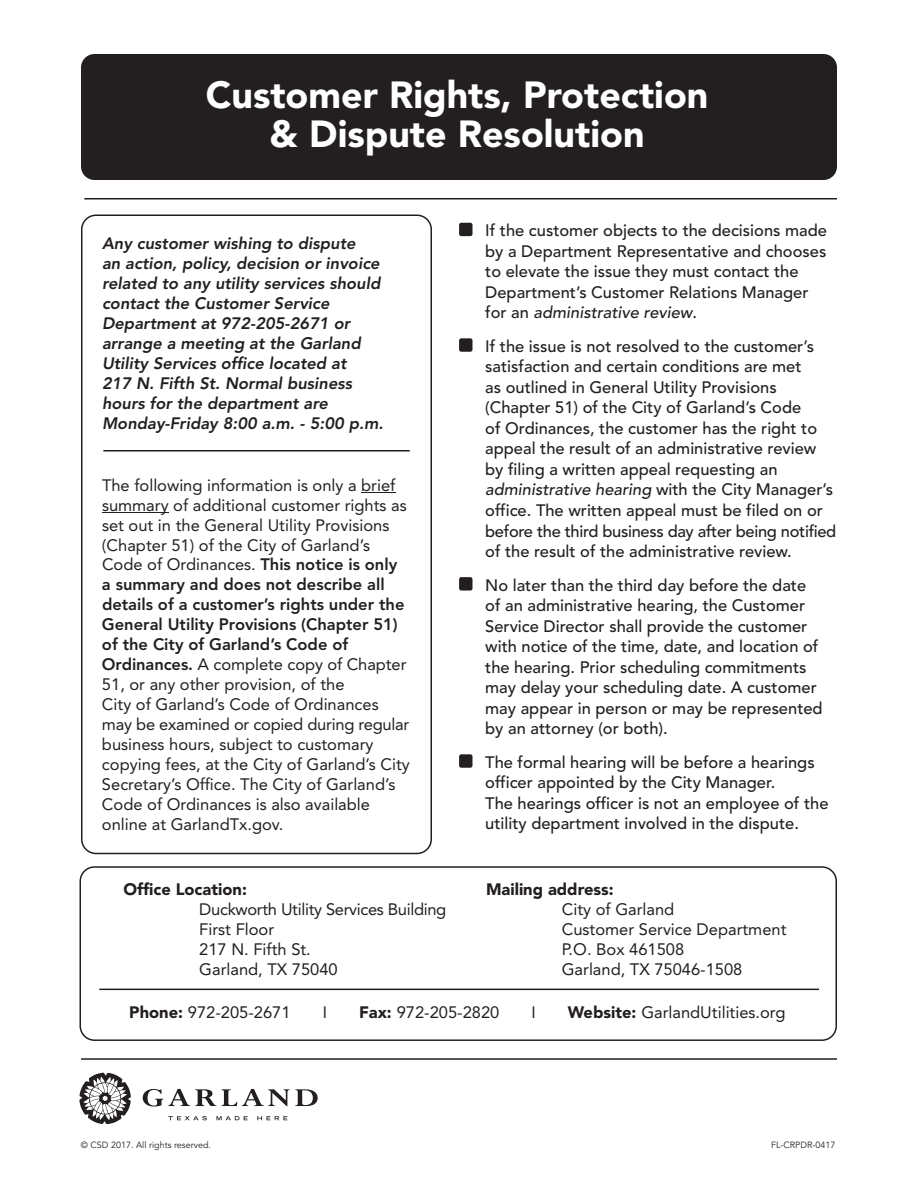
<style>
.page{position:relative;width:918px;height:1188px;background:#fff}
.page>*{position:absolute;margin:0;border:0;box-sizing:border-box;transform-origin:0 0}
.t1{font:900 37.5px/39px "Avenir";color:#fff;text-align:center}
.t2{font:500 16.5px/20.5px "Avenir";color:#231f20}
.t3{font:16.5px/20px "Avenir";color:#231f20}
.t4{font:italic 800 16.5px/20px "Avenir";color:#231f20}
.t5{font:16.5px/19.8px "Avenir";letter-spacing:-.02em;color:#231f20}
.t6{font:900 16.5px "Avenir";color:#231f20}
.t7{font:9px "Avenir";color:#231f20}
.s1{font-weight:800}
.s2{font-style:italic}
.s3{font-weight:900}
</style>
<div class="page">
<svg style="left:80px;top:866px;width:757px;height:175px"></svg>
<svg style="left:81px;top:214px;width:351px;height:640px"></svg>
<div style="left:81px;top:54px;width:756px;height:126px;background:#231f20;border-radius:14px"></div>
<hr style="left:361px;top:492px;width:34px;height:1px;background:#231f20">
<hr style="left:102px;top:512px;width:67px;height:1px;background:#231f20">
<div style="left:459px;top:338px;width:13px;height:14px;background:#231f20;border-radius:2px"></div>
<div style="left:459px;top:577px;width:13px;height:14px;background:#231f20;border-radius:2px"></div>
<div style="left:459px;top:223px;width:13px;height:13px;background:#231f20;border-radius:2px"></div>
<div style="left:459px;top:754px;width:13px;height:14px;background:#231f20;border-radius:2px"></div>
<hr style="left:84px;top:198px;width:753px;height:2px;background:#231f20">
<hr style="left:81px;top:1058px;width:756px;height:2px;background:#231f20">
<hr style="left:99px;top:989px;width:720px;height:1px;background:#231f20">
<hr style="left:103px;top:450px;width:307px;height:2px;background:#231f20">
<svg style="left:79px;top:1073px;width:52px;height:51px"></svg>
<svg style="left:143px;top:1089px;width:175px;height:17px"></svg>
<svg style="left:168px;top:1116px;width:39px;height:4px"></svg>
<svg style="left:217px;top:1116px;width:31px;height:4px"></svg>
<svg style="left:257px;top:1116px;width:31px;height:4px"></svg>
<h1 class="t1" style="left:206px;top:78px;width:504px">Customer Rights, Protection &amp; Dispute Resolution</h1>
<p class="t4" style="left:102px;top:235px;width:283px">Any customer wishing to dispute<br>an action, policy, decision or invoice related to any utility services should contact the Customer Service Department at 972-205-2671 or arrange a meeting at the Garland Utility Services office located at<br>217 N. Fifth St. Normal business hours for the department are Monday-Friday 8:00 a.m. - 5:00 p.m.</p>
<p class="t3" style="left:102px;top:476px;width:309px">The following information is only a brief summary of additional customer rights as set out in the General Utility Provisions (Chapter 51) of the City of Garland’s Code of Ordinances. <span class="s1">This notice is only a summary and does not describe all details of a customer’s rights under the General Utility Provisions (Chapter 51) of the City of Garland’s Code of Ordinances.</span> A complete copy of Chapter 51, or any other provision, of the<br>City of Garland’s Code of Ordinances may be examined or copied during regular business hours, subject to customary copying fees, at the City of Garland’s City Secretary’s Office. The City of Garland’s Code of Ordinances is also available online at GarlandTx.gov.</p>
<p class="t6" style="left:123px;top:883px;width:125px">Office Location:</p>
<p class="t5" style="left:199px;top:901px;width:249px">Duckworth Utility Services Building<br>First Floor<br>217 N. Fifth St.<br>Garland, TX 75040</p>
<p class="t2" style="left:485px;top:222px;width:343px">If the customer objects to the decisions made by a Department Representative and chooses to elevate the issue they must contact the Department’s Customer Relations Manager for an <span class="s2">administrative review</span>.</p>
<p class="t2" style="left:485px;top:337px;width:353px">If the issue is not resolved to the customer’s satisfaction and certain conditions are met<br>as outlined in General Utility Provisions (Chapter 51) of the City of Garland’s Code<br>of Ordinances, the customer has the right to appeal the result of an administrative review by filing a written appeal requesting an <span class="s2">administrative hearing</span> with the City Manager’s office. The written appeal must be filed on or before the third business day after being notified of the result of the administrative review.</p>
<p class="t2" style="left:485px;top:576px;width:339px">No later than the third day before the date of an administrative hearing, the Customer Service Director shall provide the customer with notice of the time, date, and location of the hearing. Prior scheduling commitments may delay your scheduling date. A customer may appear in person or may be represented by an attorney (or both).</p>
<p class="t2" style="left:485px;top:753px;width:345px">The formal hearing will be before a hearings officer appointed by the City Manager.<br>The hearings officer is not an employee of the utility department involved in the dispute.</p>
<p class="t6" style="left:486px;top:883px;width:129px">Mailing address:</p>
<p class="t3" style="left:562px;top:901px;width:226px">City of Garland<br>Customer Service Department<br>P.O. Box 461508<br>Garland, TX 75046-1508</p>
<p class="t3" style="left:129px;top:1003px;width:163px"><span class="s3">Phone:</span> 972-205-2671</p>
<p class="t3" style="left:323px;top:1003px;width:6px">I</p>
<p class="t3" style="left:359px;top:1003px;width:142px"><span class="s3">Fax:</span> 972-205-2820</p>
<p class="t3" style="left:532px;top:1003px;width:6px">I</p>
<p class="t3" style="left:568px;top:1003px;width:219px"><span class="s3">Website:</span> GarlandUtilities.org</p>
<p class="t7" style="left:81px;top:1140px;width:132px">© CSD 2017. All rights reserved.</p>
<p class="t7" style="left:771px;top:1140px;width:66px">FL-CRPDR-0417</p>
</div>
